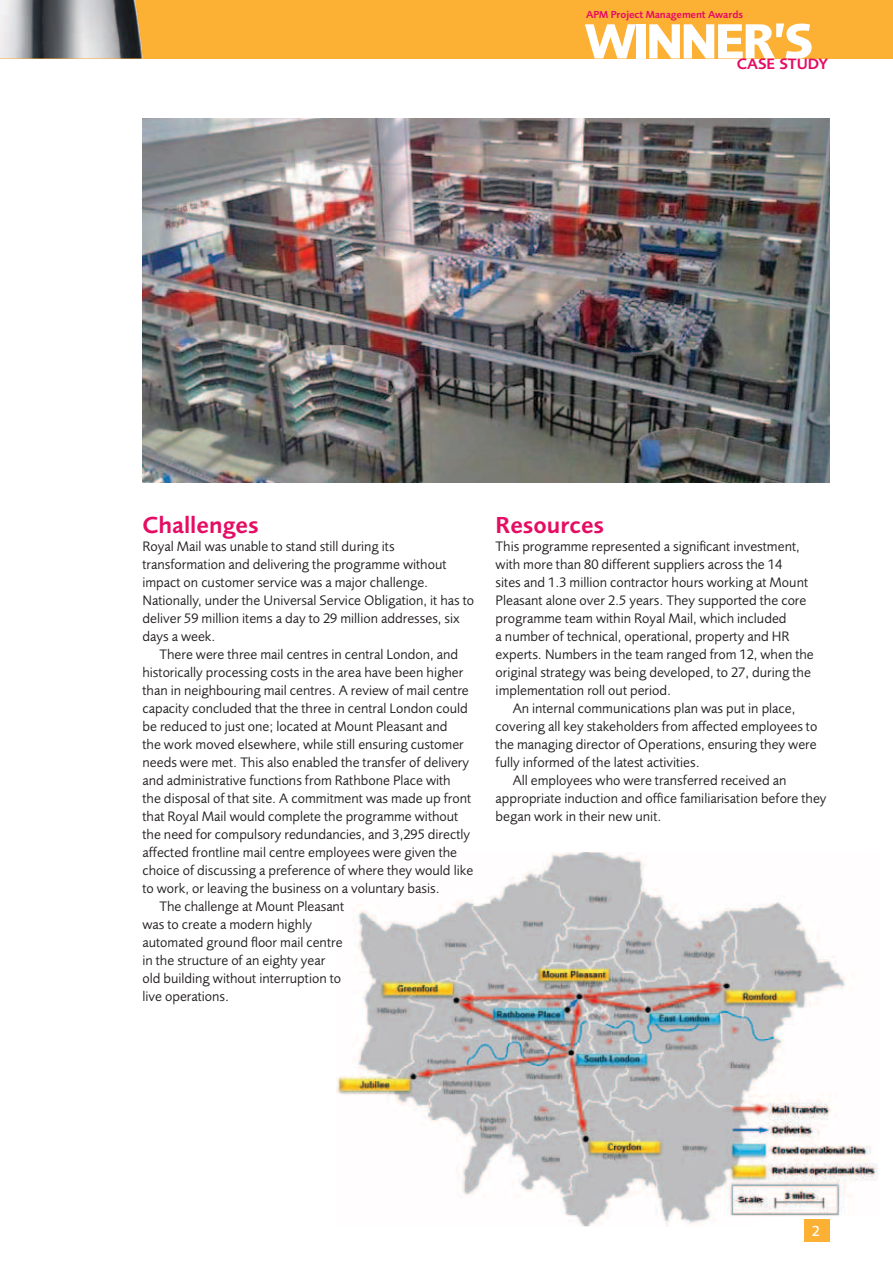
<style>
.page{position:relative;width:893px;height:1263px;background:#fff}
.page>*{position:absolute;margin:0;border:0;box-sizing:border-box;transform-origin:0 0}
.t1{font:700 51.15px "Foundry Sans";letter-spacing:-.06em;color:#fff}
.t2{font:600 24px "Foundry Sans";color:#e50d63}
.t3{font:600 15.6px "Foundry Sans";color:#e50d63}
.t4{font:500 15px "Foundry Sans";color:#fff}
.t5{font:14.25px/18px "Foundry Sans";color:#231f20}
.t6{font:600 10.65px "Foundry Sans";letter-spacing:-.01em;color:#e50d63}
</style>
<div class="page">
<div style="left:804px;top:1220px;width:25px;height:22px;background:#fcb034"></div>
<img style="left:336px;top:852px;width:542px;height:374px">
<svg style="left:0;top:0;width:893px;height:58px;background:#eaaa42"></svg>
<img style="left:142px;top:118px;width:687px;height:365px">
<p class="t6" style="left:586px;top:9px;width:159px">APM Project Management Awards</p>
<h1 class="t1" style="left:585px;top:11px;width:230px">WINNER’S</h1>
<p class="t3" style="left:737px;top:55px;width:93px">CASE STUDY</p>
<h2 class="t2" style="left:142px;top:511px;width:118px">Challenges</h2>
<p class="t5" style="left:142px;top:537px;width:333px">Royal Mail was unable to stand still during its transformation and delivering the programme without impact on customer service was a major challenge.<br>Nationally, under the Universal Service Obligation, it has to deliver 59 million items a day to 29 million addresses, six days a week.</p>
<p class="t5" style="left:159px;top:645px;width:300px">There were three mail centres in central London, and</p>
<p class="t5" style="left:142px;top:663px;width:322px">historically processing costs in the area have been higher</p>
<p class="t5" style="left:142px;top:681px;width:328px">than in neighbouring mail centres. A review of mail centre</p>
<p class="t5" style="left:142px;top:699px;width:327px">capacity concluded that the three in central London could</p>
<p class="t5" style="left:142px;top:717px;width:307px">be reduced to just one; located at Mount Pleasant and</p>
<p class="t5" style="left:142px;top:735px;width:323px">the work moved elsewhere, while still ensuring customer</p>
<p class="t5" style="left:142px;top:753px;width:328px">needs were met. This also enabled the transfer of delivery</p>
<p class="t5" style="left:142px;top:771px;width:310px">and administrative functions from Rathbone Place with</p>
<p class="t5" style="left:142px;top:789px;width:330px">the disposal of that site. A commitment was made up front</p>
<p class="t5" style="left:142px;top:807px;width:317px">that Royal Mail would complete the programme without</p>
<p class="t5" style="left:142px;top:825px;width:329px">the need for compulsory redundancies, and 3,295 directly</p>
<p class="t5" style="left:142px;top:843px;width:316px">affected frontline mail centre employees were given the</p>
<p class="t5" style="left:142px;top:861px;width:332px">choice of discussing a preference of where they would like</p>
<p class="t5" style="left:142px;top:879px;width:299px">to work, or leaving the business on a voluntary basis.</p>
<p class="t5" style="left:159px;top:897px;width:186px">The challenge at Mount Pleasant</p>
<p class="t5" style="left:142px;top:915px;width:171px">was to create a modern highly</p>
<p class="t5" style="left:142px;top:933px;width:202px">automated ground floor mail centre</p>
<p class="t5" style="left:142px;top:951px;width:184px">in the structure of an eighty year</p>
<p class="t5" style="left:142px;top:969px;width:200px">old building without interruption to</p>
<p class="t5" style="left:142px;top:987px;width:88px">live operations.</p>
<h2 class="t2" style="left:496px;top:511px;width:110px">Resources</h2>
<p class="t5" style="left:496px;top:537px;width:320px">This programme represented a significant investment, with more than 80 different suppliers across the 14<br>sites and 1.3 million contractor hours working at Mount Pleasant alone over 2.5 years. They supported the core programme team within Royal Mail, which included<br>a number of technical, operational, property and HR experts. Numbers in the team ranged from 12, when the original strategy was being developed, to 27, during the implementation roll out period.</p>
<p class="t5" style="left:513px;top:699px;width:284px">An internal communications plan was put in place,</p>
<p class="t5" style="left:496px;top:717px;width:323px">covering all key stakeholders from affected employees to</p>
<p class="t5" style="left:496px;top:735px;width:323px">the managing director of Operations, ensuring they were</p>
<p class="t5" style="left:496px;top:753px;width:206px">fully informed of the latest activities.</p>
<p class="t5" style="left:513px;top:771px;width:275px">All employees who were transferred received an</p>
<p class="t5" style="left:496px;top:789px;width:332px">appropriate induction and office familiarisation before they</p>
<p class="t5" style="left:496px;top:807px;width:167px">began work in their new unit.</p>
<p class="t4" style="left:812px;top:1222px;width:10px">2</p>
</div>
